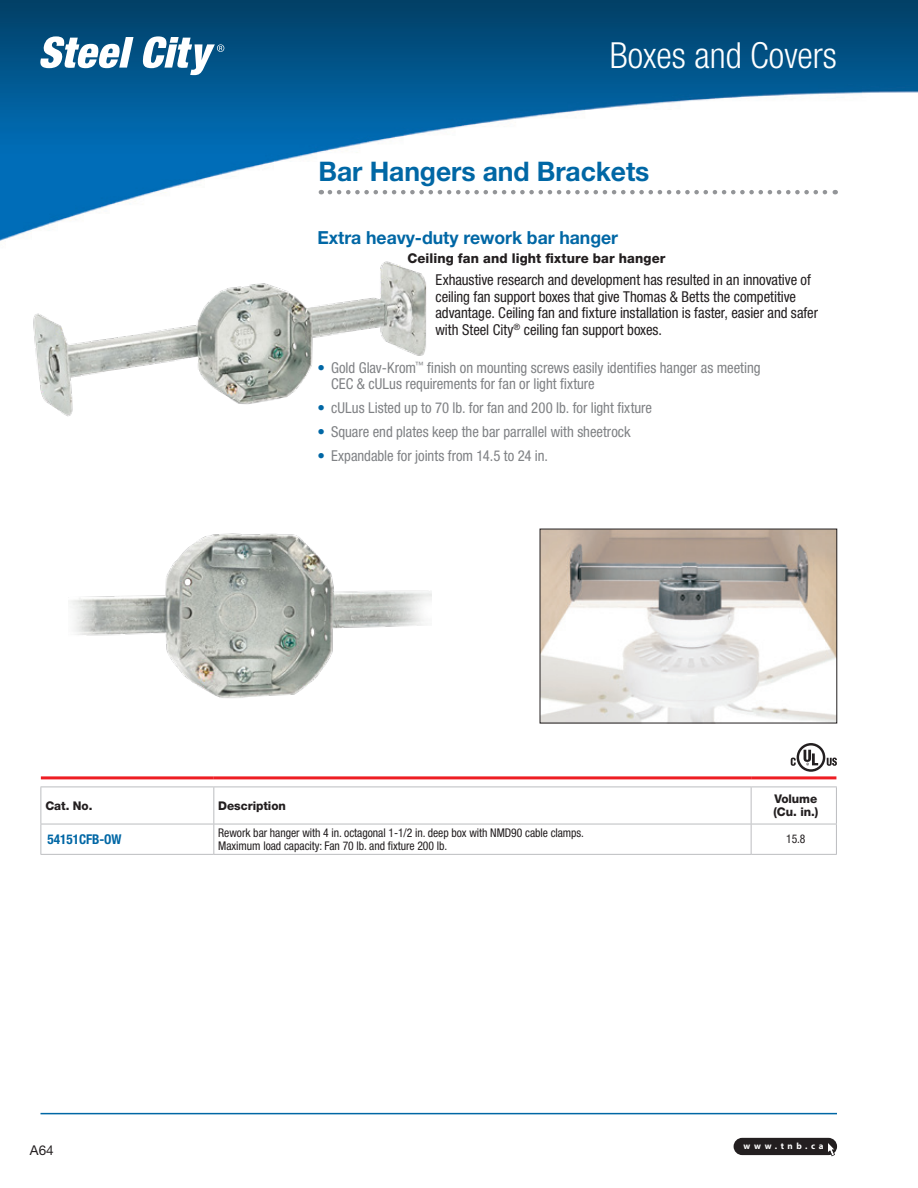
<style>
.page{position:relative;width:918px;height:1188px;background:#fff}
.page>*{position:absolute;margin:0;border:0;box-sizing:border-box;transform-origin:0 0}
.t1{font:300 condensed 36px "Helvetica Neue LT Std";color:#fff}
.t2{font:700 27px "Helvetica Neue LT Std";letter-spacing:-.005em;color:#0067a5}
.t3{font:700 18px "Helvetica Neue LT Std";letter-spacing:-.005em;color:#0067a5}
.t4{font:condensed 15px/16.5px "Helvetica Neue LT Std";color:#808285}
.t5{font:condensed 15px/16.5px "Helvetica Neue LT Std";letter-spacing:-.005em;color:#231f20}
.t6{font:800 13.5px "Helvetica Neue LT Std";letter-spacing:.01em;color:#231f20}
.t7{font:700 condensed 13.5px "Helvetica Neue LT Std";letter-spacing:-.005em;color:#0067a5}
.t8{font:13.5px "Helvetica Neue LT Std";color:#231f20}
.t9{font:condensed 12px/12.8px "Helvetica Neue LT Std";letter-spacing:-.005em;color:#231f20}
.t10{font:800 12px/12.6px "Helvetica Neue LT Std";letter-spacing:-.005em;color:#231f20}
.t11{font:700 9px "Myriad Pro";letter-spacing:.405em;color:#fff}
.s1{font-weight:700;font-stretch:normal;color:#0067a5}
</style>
<div class="page">
<img style="left:0;top:0;width:918px;height:241px">
<div style="left:734px;top:1138px;width:103px;height:17px;background:#231f20;border-radius:9px"></div>
<svg style="left:827px;top:1143px;width:8px;height:13px"></svg>
<hr style="left:40px;top:1113px;width:797px;height:1px;background:#0067a5">
<svg style="left:39px;top:36px;width:185px;height:39px"></svg>
<svg style="left:330px;top:190px;width:506px;height:4px"></svg>
<hr style="left:213px;top:787px;width:1px;height:37px;background:#bcbdc0">
<hr style="left:40px;top:854px;width:174px;height:1px;background:#bcbdc0">
<hr style="left:214px;top:854px;width:537px;height:1px;background:#bcbdc0">
<hr style="left:751px;top:854px;width:86px;height:1px;background:#bcbdc0">
<hr style="left:40px;top:787px;width:174px;height:1px;background:#bcbdc0">
<hr style="left:40px;top:787px;width:1px;height:37px;background:#bcbdc0">
<hr style="left:214px;top:787px;width:537px;height:1px;background:#bcbdc0">
<hr style="left:751px;top:787px;width:86px;height:1px;background:#bcbdc0">
<hr style="left:751px;top:787px;width:1px;height:37px;background:#bcbdc0">
<hr style="left:836px;top:787px;width:1px;height:37px;background:#bcbdc0">
<hr style="left:40px;top:824px;width:174px;height:1px;background:#bcbdc0">
<hr style="left:40px;top:824px;width:1px;height:30px;background:#bcbdc0">
<hr style="left:41px;top:776px;width:173px;height:3px;background:#ee1d23">
<hr style="left:214px;top:776px;width:537px;height:3px;background:#ee1d23">
<hr style="left:751px;top:776px;width:85px;height:3px;background:#ee1d23">
<hr style="left:214px;top:824px;width:537px;height:1px;background:#bcbdc0">
<hr style="left:213px;top:824px;width:1px;height:30px;background:#bcbdc0">
<hr style="left:751px;top:824px;width:86px;height:1px;background:#bcbdc0">
<hr style="left:751px;top:824px;width:1px;height:30px;background:#bcbdc0">
<hr style="left:836px;top:824px;width:1px;height:30px;background:#bcbdc0">
<img style="left:542px;top:531px;width:293px;height:190px">
<img style="left:33px;top:261px;width:394px;height:156px">
<img style="left:70px;top:533px;width:362px;height:165px">
<svg style="left:791px;top:743px;width:46px;height:29px"></svg>
<h1 class="t1" style="left:610px;top:34px;width:229px">Boxes and Covers</h1>
<h2 class="t2" style="left:319px;top:155px;width:332px">Bar Hangers and Brackets</h2>
<p class="t3" style="left:318px;top:226px;width:302px">Extra heavy-duty rework bar hanger</p>
<p class="t6" style="left:407px;top:250px;width:260px">Ceiling fan and light fixture bar hanger</p>
<p class="t5" style="left:435px;top:271px;width:384px">Exhaustive research and development has resulted in an innovative of ceiling fan support boxes that give Thomas &amp; Betts the competitive advantage. Ceiling fan and fixture installation is faster, easier and safer with Steel City<sup>®</sup> ceiling fan support boxes.</p>
<p class="t4" style="left:331px;top:359px;width:431px;text-indent:-14px"><span class="s1">•</span> Gold Glav-Krom<sup>™</sup> finish on mounting screws easily identifies hanger as meeting<br>CEC &amp; cULus requirements for fan or light fixture</p>
<p class="t4" style="left:318px;top:399px;width:336px"><span class="s1">•</span> cULus Listed up to 70 lb. for fan and 200 lb. for light fixture</p>
<p class="t4" style="left:318px;top:423px;width:315px"><span class="s1">•</span> Square end plates keep the bar parrallel with sheetrock</p>
<p class="t4" style="left:318px;top:447px;width:232px"><span class="s1">•</span> Expandable for joints from 14.5 to 24 in.</p>
<p class="t10" style="left:45px;top:799px;width:49px">Cat. No.</p>
<p class="t10" style="left:218px;top:799px;width:69px">Description</p>
<p class="t10" style="left:773px;top:793px;width:46px">Volume (Cu. in.)</p>
<p class="t7" style="left:48px;top:831px;width:76px">54151CFB-OW</p>
<p class="t9" style="left:218px;top:826px;width:367px">Rework bar hanger with 4 in. octagonal 1-1/2 in. deep box with NMD90 cable clamps.<br>Maximum load capacity: Fan 70 lb. and fixture 200 lb.</p>
<p class="t9" style="left:786px;top:833px;width:21px">15.8</p>
<p class="t8" style="left:30px;top:1142px;width:25px">A64</p>
<p class="t11" style="left:743px;top:1140px;width:82px">www.tnb.ca</p>
</div>
